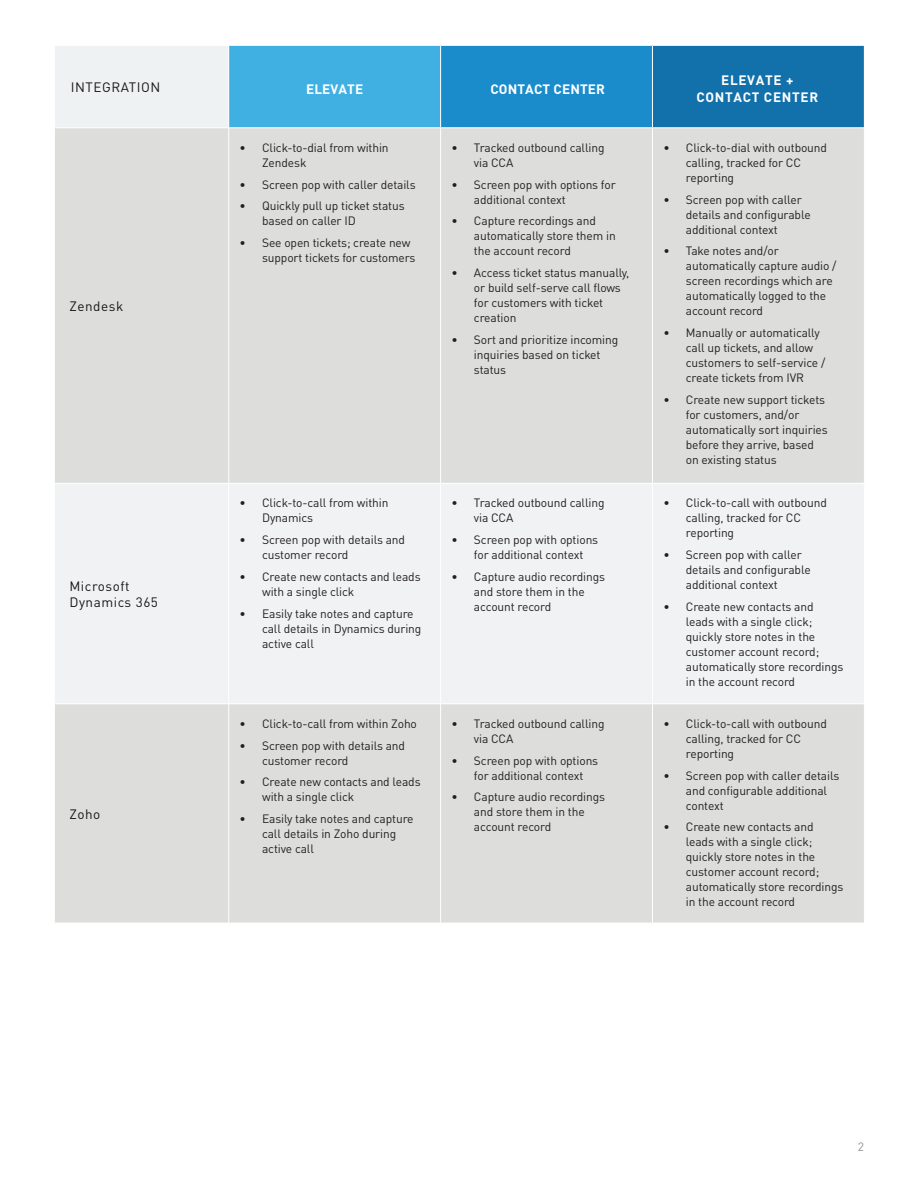
<style>
.page{position:relative;width:918px;height:1188px;background:#fff}
.page>*{position:absolute;margin:0;border:0;box-sizing:border-box;transform-origin:0 0}
.t1{font:13.5px/16.2px "DINOT";letter-spacing:.04em;color:#171717}
.t2{font:700 13.5px/16.2px "DINOT";letter-spacing:.05em;color:#fff;text-align:center}
.t3{font:700 13.5px "DINOT";letter-spacing:.01em;color:#fff}
.t4{font:12px/15px "DINOT";letter-spacing:-.01em;color:#231f20}
.Body{font:12px "DINOT";color:#929291}
</style>
<div class="page">
<div style="left:54px;top:45px;width:175px;height:83px;background:#eff2f3"></div>
<div style="left:229px;top:45px;width:212px;height:83px;background:#3fb0e1"></div>
<div style="left:441px;top:45px;width:211px;height:83px;background:#1a8ccc"></div>
<div style="left:652px;top:45px;width:212px;height:83px;background:#1270aa"></div>
<div style="left:55px;top:128px;width:809px;height:795px;background:#dddddb"></div>
<div style="left:55px;top:484px;width:809px;height:219px;background:#f0f2f3"></div>
<hr style="left:54px;top:483px;width:175px;height:1px;background:#fff">
<hr style="left:54px;top:703px;width:175px;height:1px;background:#fff">
<hr style="left:229px;top:703px;width:212px;height:1px;background:#fff">
<hr style="left:441px;top:703px;width:211px;height:1px;background:#fff">
<hr style="left:652px;top:703px;width:213px;height:1px;background:#fff">
<hr style="left:229px;top:483px;width:211px;height:1px;background:#fff">
<hr style="left:441px;top:483px;width:211px;height:1px;background:#fff">
<hr style="left:653px;top:483px;width:211px;height:1px;background:#fff">
<hr style="left:54px;top:127px;width:175px;height:1px;background:#fff">
<hr style="left:229px;top:127px;width:212px;height:1px;background:#fff">
<hr style="left:441px;top:127px;width:211px;height:1px;background:#fff">
<hr style="left:652px;top:127px;width:213px;height:1px;background:#fff">
<hr style="left:54px;top:45px;width:175px;height:1px;background:#fff">
<hr style="left:54px;top:46px;width:1px;height:81px;background:#fff">
<hr style="left:228px;top:46px;width:1px;height:81px;background:#fff">
<hr style="left:228px;top:128px;width:1px;height:355px;background:#fff">
<hr style="left:440px;top:128px;width:1px;height:355px;background:#fff">
<hr style="left:652px;top:128px;width:1px;height:355px;background:#fff">
<hr style="left:228px;top:484px;width:1px;height:219px;background:#fff">
<hr style="left:440px;top:483px;width:1px;height:220px;background:#fff">
<hr style="left:652px;top:483px;width:1px;height:220px;background:#fff">
<hr style="left:228px;top:704px;width:1px;height:219px;background:#fff">
<hr style="left:440px;top:704px;width:1px;height:219px;background:#fff">
<hr style="left:652px;top:704px;width:1px;height:219px;background:#fff">
<hr style="left:229px;top:45px;width:212px;height:1px;background:#fff">
<hr style="left:441px;top:45px;width:211px;height:1px;background:#fff">
<hr style="left:440px;top:46px;width:1px;height:81px;background:#fff">
<hr style="left:652px;top:45px;width:213px;height:1px;background:#fff">
<hr style="left:652px;top:46px;width:1px;height:81px;background:#fff">
<p class="t1" style="left:71px;top:79px;width:91px">INTEGRATION</p>
<p class="t1" style="left:69px;top:297px;width:55px">Zendesk</p>
<p class="t1" style="left:69px;top:577px;width:90px">Microsoft<br>Dynamics 365</p>
<p class="t1" style="left:69px;top:805px;width:33px">Zoho</p>
<p class="t3" style="left:306px;top:80px;width:59px">ELEVATE</p>
<p class="t3" style="left:490px;top:80px;width:116px">CONTACT CENTER</p>
<p class="t2" style="left:697px;top:72px;width:123px">ELEVATE +<br>CONTACT CENTER</p>
<p class="t4" style="left:262px;top:140px;width:128px;text-indent:-22px">• Click-to-dial from within<br>Zendesk</p>
<p class="t4" style="left:240px;top:177px;width:178px">• Screen pop with caller details</p>
<p class="t4" style="left:262px;top:198px;width:144px;text-indent:-22px">• Quickly pull up ticket status based on caller ID</p>
<p class="t4" style="left:262px;top:235px;width:155px;text-indent:-22px">• See open tickets; create new support tickets for customers</p>
<p class="t4" style="left:474px;top:140px;width:132px;text-indent:-22px">• Tracked outbound calling via CCA</p>
<p class="t4" style="left:474px;top:177px;width:143px;text-indent:-22px">• Screen pop with options for additional context</p>
<p class="t4" style="left:474px;top:213px;width:143px;text-indent:-22px">• Capture recordings and automatically store them in the account record</p>
<p class="t4" style="left:474px;top:265px;width:157px;text-indent:-22px">• Access ticket status manually, or build self-serve call flows for customers with ticket creation</p>
<p class="t4" style="left:474px;top:332px;width:146px;text-indent:-22px">• Sort and prioritize incoming inquiries based on ticket status</p>
<p class="t4" style="left:262px;top:495px;width:128px;text-indent:-22px">• Click-to-call from within<br>Dynamics</p>
<p class="t4" style="left:262px;top:532px;width:145px;text-indent:-22px">• Screen pop with details and customer record</p>
<p class="t4" style="left:262px;top:569px;width:160px;text-indent:-22px">• Create new contacts and leads with a single click</p>
<p class="t4" style="left:262px;top:606px;width:161px;text-indent:-22px">• Easily take notes and capture call details in Dynamics during active call</p>
<p class="t4" style="left:240px;top:716px;width:179px">• Click-to-call from within Zoho</p>
<p class="t4" style="left:262px;top:738px;width:145px;text-indent:-22px">• Screen pop with details and customer record</p>
<p class="t4" style="left:262px;top:774px;width:160px;text-indent:-22px">• Create new contacts and leads with a single click</p>
<p class="t4" style="left:262px;top:811px;width:153px;text-indent:-22px">• Easily take notes and capture call details in Zoho during active call</p>
<p class="t4" style="left:474px;top:495px;width:132px;text-indent:-22px">• Tracked outbound calling via CCA</p>
<p class="t4" style="left:474px;top:532px;width:126px;text-indent:-22px">• Screen pop with options for additional context</p>
<p class="t4" style="left:474px;top:569px;width:133px;text-indent:-22px">• Capture audio recordings and store them in the account record</p>
<p class="t4" style="left:474px;top:716px;width:132px;text-indent:-22px">• Tracked outbound calling via CCA</p>
<p class="t4" style="left:474px;top:753px;width:126px;text-indent:-22px">• Screen pop with options for additional context</p>
<p class="t4" style="left:474px;top:789px;width:133px;text-indent:-22px">• Capture audio recordings and store them in the account record</p>
<p class="t4" style="left:686px;top:140px;width:143px;text-indent:-22px">• Click-to-dial with outbound calling, tracked for CC reporting</p>
<p class="t4" style="left:686px;top:192px;width:126px;text-indent:-22px">• Screen pop with caller details and configurable additional context</p>
<p class="t4" style="left:686px;top:243px;width:152px;text-indent:-22px">• Take notes and/or automatically capture audio / screen recordings which are automatically logged to the account record</p>
<p class="t4" style="left:686px;top:325px;width:141px;text-indent:-22px">• Manually or automatically call up tickets, and allow customers to self-service / create tickets from IVR</p>
<p class="t4" style="left:686px;top:392px;width:143px;text-indent:-22px">• Create new support tickets for customers, and/or automatically sort inquiries before they arrive, based on existing status</p>
<p class="t4" style="left:686px;top:495px;width:143px;text-indent:-22px">• Click-to-call with outbound calling, tracked for CC reporting</p>
<p class="t4" style="left:686px;top:547px;width:126px;text-indent:-22px">• Screen pop with caller details and configurable additional context</p>
<p class="t4" style="left:686px;top:599px;width:159px;text-indent:-22px">• Create new contacts and leads with a single click; quickly store notes in the customer account record; automatically store recordings in the account record</p>
<p class="t4" style="left:686px;top:716px;width:143px;text-indent:-22px">• Click-to-call with outbound calling, tracked for CC reporting</p>
<p class="t4" style="left:686px;top:768px;width:155px;text-indent:-22px">• Screen pop with caller details and configurable additional context</p>
<p class="t4" style="left:686px;top:819px;width:159px;text-indent:-22px">• Create new contacts and leads with a single click; quickly store notes in the customer account record; automatically store recordings in the account record</p>
<p class="Body" style="left:858px;top:1139px;width:8px">2</p>
</div>
